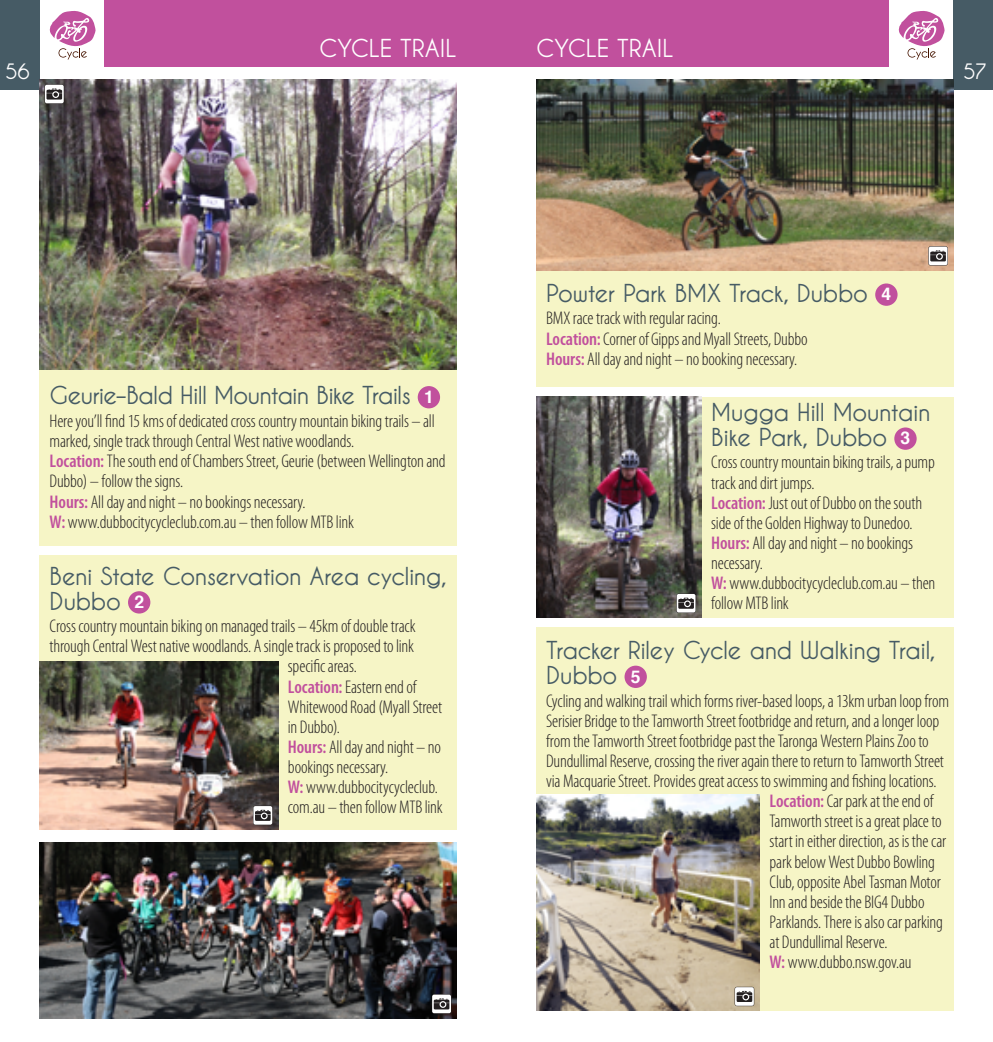
<style>
.page{position:relative;width:993px;height:1042px;background:#fff}
.page>*{position:absolute;margin:0;border:0;box-sizing:border-box;transform-origin:0 0}
.t1{font:700 24.5px/24.5px "Caviar Dreams";letter-spacing:-.025em;color:#465b65}
.t2{font:700 24.5px "Caviar Dreams";letter-spacing:-.01em;color:#fff}
.t3{font:700 21px "Caviar Dreams";color:#fff}
.t4{font:300 condensed 18.38px/20.1px "Myriad Pro";letter-spacing:-.01em;color:#231f20}
.s1{font-family:"Helvetica";font-size:17.5px;color:#fff}
.s2{font-weight:600;color:#c1509d}
</style>
<div class="page">
<div style="left:104px;top:0;width:392px;height:67px;background:#c1509d"></div>
<div style="left:496px;top:0;width:392px;height:67px;background:#c1509d"></div>
<div style="left:0;top:0;width:40px;height:89px;background:#465b65"></div>
<div style="left:952px;top:0;width:40px;height:89px;background:#465b65"></div>
<svg style="left:49px;top:11px;width:46px;height:49px"></svg>
<svg style="left:898px;top:11px;width:46px;height:49px"></svg>
<div style="left:40px;top:79px;width:416px;height:467px;background:#f6f5c6"></div>
<div style="left:40px;top:556px;width:416px;height:274px;background:#f6f5c6"></div>
<div style="left:536px;top:79px;width:416px;height:308px;background:#f6f5c6"></div>
<div style="left:536px;top:397px;width:416px;height:221px;background:#f6f5c6"></div>
<div style="left:536px;top:628px;width:416px;height:383px;background:#f6f5c6"></div>
<div style="left:417px;top:386px;width:23px;height:22px;background:#c1509d;border-radius:50%"></div>
<div style="left:128px;top:591px;width:22px;height:22px;background:#c1509d;border-radius:50%"></div>
<div style="left:874px;top:283px;width:23px;height:23px;background:#c1509d;border-radius:50%"></div>
<div style="left:624px;top:665px;width:22px;height:23px;background:#c1509d;border-radius:50%"></div>
<div style="left:894px;top:427px;width:22px;height:23px;background:#c1509d;border-radius:50%"></div>
<img style="left:40px;top:79px;width:416px;height:291px">
<img style="left:40px;top:661px;width:238px;height:169px">
<img style="left:40px;top:842px;width:416px;height:176px">
<img style="left:536px;top:79px;width:416px;height:191px">
<img style="left:536px;top:397px;width:165px;height:221px">
<img style="left:536px;top:794px;width:223px;height:217px">
<div style="left:44px;top:84px;width:20px;height:20px;background:#abaaaa;border-radius:2px"></div>
<div style="left:45px;top:85px;width:19px;height:18px;background:#fff;border-radius:2px"></div>
<svg style="left:46px;top:88px;width:16px;height:12px"></svg>
<svg style="left:253px;top:805px;width:19px;height:20px"></svg>
<div style="left:253px;top:806px;width:19px;height:18px;background:#fff;border-radius:2px"></div>
<svg style="left:255px;top:810px;width:15px;height:11px"></svg>
<div style="left:431px;top:994px;width:20px;height:19px;background:#0d0f12;border-radius:2px"></div>
<svg style="left:432px;top:994px;width:19px;height:19px"></svg>
<svg style="left:433px;top:998px;width:16px;height:11px"></svg>
<div style="left:927px;top:246px;width:20px;height:20px;background:#a18571;border-radius:2px"></div>
<svg style="left:928px;top:247px;width:19px;height:18px"></svg>
<svg style="left:929px;top:250px;width:16px;height:11px"></svg>
<svg style="left:676px;top:593px;width:19px;height:20px"></svg>
<div style="left:676px;top:594px;width:19px;height:18px;background:#fff;border-radius:2px"></div>
<svg style="left:678px;top:598px;width:15px;height:11px"></svg>
<svg style="left:734px;top:987px;width:20px;height:19px"></svg>
<div style="left:734px;top:987px;width:19px;height:19px;background:#fff;border-radius:2px"></div>
<svg style="left:736px;top:991px;width:16px;height:11px"></svg>
<h1 class="t2" style="left:319px;top:34px;width:139px">cycle trail</h1>
<h1 class="t2" style="left:536px;top:34px;width:139px">cycle trail</h1>
<p class="t3" style="left:5px;top:60px;width:26px">56</p>
<p class="t3" style="left:962px;top:60px;width:26px">57</p>
<h1 class="t1" style="left:50px;top:383px;width:385px">Geurie–Bald Hill Mountain Bike Trails <span class="s1">1</span></h1>
<p class="t4" style="left:50px;top:411px;width:397px">Here you’ll find 15 kms of dedicated cross country mountain biking trails – all marked, single track through Central West native woodlands.<br><span class="s2">Location:</span> The south end of Chambers Street, Geurie (between Wellington and Dubbo) – follow the signs.<br><span class="s2">Hours:</span> All day and night – no bookings necessary.<br><span class="s2">W:</span> www.dubbocitycycleclub.com.au – then follow MTB link</p>
<h1 class="t1" style="left:50px;top:564px;width:398px">Beni State Conservation Area cycling,<br>Dubbo <span class="s1">2</span></h1>
<p class="t4" style="left:50px;top:616px;width:367px">Cross country mountain biking on managed trails – 45km of double track</p>
<p class="t4" style="left:50px;top:636px;width:366px">through Central West native woodlands. A single track is proposed to link</p>
<p class="t4" style="left:288px;top:657px;width:70px">specific areas.</p>
<p class="t4" style="left:288px;top:677px;width:130px"><span class="s2">Location:</span> Eastern end of</p>
<p class="t4" style="left:288px;top:697px;width:156px">Whitewood Road (Myall Street</p>
<p class="t4" style="left:288px;top:717px;width:54px">in Dubbo).</p>
<p class="t4" style="left:288px;top:737px;width:155px"><span class="s2">Hours:</span> All day and night – no</p>
<p class="t4" style="left:288px;top:757px;width:102px">bookings necessary.</p>
<p class="t4" style="left:288px;top:777px;width:151px"><span class="s2">W:</span> www.dubbocitycycleclub.</p>
<p class="t4" style="left:288px;top:797px;width:156px">com.au – then follow MTB link</p>
<h1 class="t1" style="left:546px;top:281px;width:346px">Powter Park BMX Track, Dubbo <span class="s1">4</span></h1>
<p class="t4" style="left:546px;top:309px;width:263px">BMX race track with regular racing.<br><span class="s2">Location:</span> Corner of Gipps and Myall Streets, Dubbo<br><span class="s2">Hours:</span> All day and night – no booking necessary.</p>
<h1 class="t1" style="left:711px;top:400px;width:221px">Mugga Hill Mountain<br>Bike Park, Dubbo <span class="s1">3</span></h1>
<p class="t4" style="left:711px;top:453px;width:225px">Cross country mountain biking trails, a pump track and dirt jumps.<br><span class="s2">Location:</span> Just out of Dubbo on the south side of the Golden Highway to Dunedoo.<br><span class="s2">Hours:</span> All day and night – no bookings necessary.<br><span class="s2">W:</span> www.dubbocitycycleclub.com.au – then follow MTB link</p>
<h1 class="t1" style="left:546px;top:638px;width:391px">Tracker Riley Cycle and Walking Trail,<br>Dubbo <span class="s1">5</span></h1>
<p class="t4" style="left:546px;top:691px;width:404px">Cycling and walking trail which forms river-based loops, a 13km urban loop from</p>
<p class="t4" style="left:546px;top:711px;width:394px">Serisier Bridge to the Tamworth Street footbridge and return, and a longer loop</p>
<p class="t4" style="left:546px;top:731px;width:384px">from the Tamworth Street footbridge past the Taronga Western Plains Zoo to</p>
<p class="t4" style="left:546px;top:751px;width:399px">Dundullimal Reserve, crossing the river again there to return to Tamworth Street</p>
<p class="t4" style="left:546px;top:771px;width:392px">via Macquarie Street. Provides great access to swimming and fishing locations.</p>
<p class="t4" style="left:769px;top:791px;width:165px"><span class="s2">Location:</span> Car park at the end of</p>
<p class="t4" style="left:769px;top:811px;width:174px">Tamworth street is a great place to</p>
<p class="t4" style="left:769px;top:832px;width:178px">start in either direction, as is the car</p>
<p class="t4" style="left:769px;top:852px;width:167px">park below West Dubbo Bowling</p>
<p class="t4" style="left:769px;top:872px;width:173px">Club, opposite Abel Tasman Motor</p>
<p class="t4" style="left:769px;top:892px;width:156px">Inn and beside the BIG4 Dubbo</p>
<p class="t4" style="left:769px;top:912px;width:175px">Parklands. There is also car parking</p>
<p class="t4" style="left:769px;top:932px;width:120px">at Dundullimal Reserve.</p>
<p class="t4" style="left:769px;top:952px;width:143px"><span class="s2">W:</span> www.dubbo.nsw.gov.au</p>
</div>
